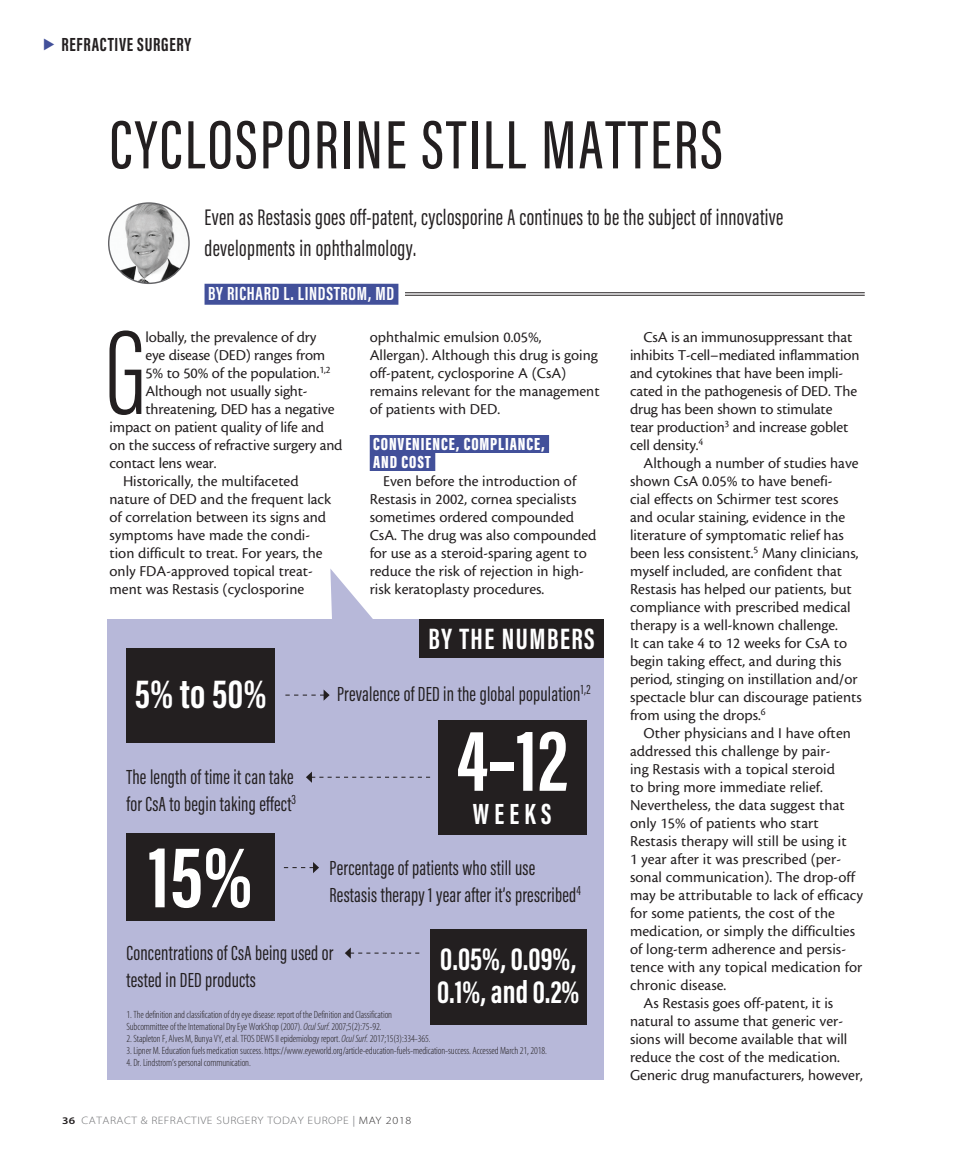
<style>
.page{position:relative;width:972px;height:1161px;background:#fff}
.page>*{position:absolute;margin:0;border:0;box-sizing:border-box;transform-origin:0 0}
.body_first{font:300 123.6px "Acumin Pro Extra Cond";color:#231f20}
.sidebar_body{font:700 90px "Acumin Pro Extra Cond";color:#fff}
.headline{font:500 70.5px "Acumin Pro Extra Cond";letter-spacing:.035em;color:#231f20}
.sidebar_body-2{font:700 42px "Acumin Pro Extra Cond";color:#fff}
.sidebar_body-3{font:700 33px/33px "Acumin Pro Extra Cond";color:#fff}
.lead-in_highlighted{font:700 30.3px "Acumin Pro Extra Cond";letter-spacing:.05em;color:#fff}
.sidebar_body-4{font:700 30px "Acumin Pro Extra Cond";letter-spacing:.175em;color:#fff}
.deck{font:23.25px/30.8px "Acumin Pro Extra Cond";letter-spacing:.015em;color:#231f20}
.sidebar_body-5{font:21px/27px "Acumin Pro Extra Cond";letter-spacing:.01em;color:#231f20}
.author{font:700 19.5px "Acumin Pro Extra Cond";letter-spacing:.035em;color:#fff}
.t1{font:700 19.5px "Acumin Pro Extra Cond";letter-spacing:.035em;color:#231f20}
.lead-in_highlighted-2{font:900 18px "Acumin Pro Extra Cond";letter-spacing:.05em;color:#fff}
.body{font:15.75px/18px "Cronos MM 408 10";color:#231f20}
.body_first-2{font:15.75px "Cronos MM 408 10";letter-spacing:-.01em;color:#231f20}
.t2{font:10.8px "Myriad MM 215 600";letter-spacing:.04em;color:#6c6d70;scale:1.11 1}
.footnote{font:10.5px/12px "Myriad MM 215 300";letter-spacing:-.01em;color:#231f20}
.s1{font-family:"Myriad MM It 215 300"}
.s2{font-family:"Myriad MM 565 600";font-size:10.2px;color:#231f20}
.s3{font-family:"Myriad MM 400 600";color:#939598}
.s4{color:#312f30}
</style>
<div class="page">
<div style="left:370px;top:435px;width:179px;height:18px;background:#42509a"></div>
<div style="left:370px;top:453px;width:65px;height:18px;background:#42509a"></div>
<div style="left:205px;top:284px;width:193px;height:21px;background:#42509a"></div>
<hr style="left:405px;top:292px;width:460px;height:1px;background:#231f20">
<hr style="left:405px;top:295px;width:460px;height:1px;background:#231f20">
<img style="left:110px;top:203px;width:79px;height:80px">
<div style="left:108px;top:202px;width:82px;height:82px;border:1px solid #636366;border-radius:50%"></div>
<div style="left:108px;top:619px;width:496px;height:461px;background:#b7b8d9"></div>
<svg style="left:330px;top:569px;width:68px;height:80px"></svg>
<div style="left:420px;top:619px;width:184px;height:39px;background:#231f20"></div>
<div style="left:126px;top:648px;width:149px;height:95px;background:#231f20"></div>
<svg style="left:285px;top:689px;width:45px;height:12px"></svg>
<svg style="left:306px;top:772px;width:124px;height:11px"></svg>
<div style="left:126px;top:833px;width:149px;height:88px;background:#231f20"></div>
<svg style="left:284px;top:862px;width:35px;height:11px"></svg>
<div style="left:430px;top:930px;width:156px;height:95px;background:#231f20"></div>
<svg style="left:345px;top:947px;width:74px;height:12px"></svg>
<div style="left:438px;top:720px;width:148px;height:115px;background:#231f20"></div>
<p class="t1" style="left:61px;top:32px;width:131px">REFRACTIVE SURGERY</p>
<p class="headline" style="left:110px;top:102px;width:615px">CYCLOSPORINE STILL MATTERS</p>
<p class="deck" style="left:205px;top:202px;width:581px">Even as Restasis goes off-patent, cyclosporine A continues to be the subject of innovative developments in ophthalmology.</p>
<p class="author" style="left:208px;top:282px;width:188px">BY RICHARD L. LINDSTROM, MD</p>
<p class="body_first" style="left:105px;top:299px;width:43px">G</p>
<p class="body_first-2" style="left:145px;top:329px;width:172px">lobally, the prevalence of dry</p>
<p class="body_first-2" style="left:145px;top:347px;width:181px">eye disease (DED) ranges from</p>
<p class="body_first-2" style="left:145px;top:365px;width:187px">5% to 50% of the population.<sup>1,2</sup></p>
<p class="body_first-2" style="left:145px;top:383px;width:164px">Although not usually sight-</p>
<p class="body_first-2" style="left:145px;top:401px;width:191px">threatening, DED has a negative</p>
<p class="body_first-2" style="left:110px;top:419px;width:216px">impact on patient quality of life and</p>
<p class="body_first-2" style="left:110px;top:437px;width:234px">on the success of refractive surgery and</p>
<p class="body_first-2" style="left:110px;top:455px;width:109px">contact lens wear.</p>
<p class="body" style="left:110px;top:472px;width:223px;text-indent:14px">Historically, the multifaceted nature of DED and the frequent lack of correlation between its signs and symptoms have made the condi&shy;tion difficult to treat. For years, the only FDA-approved topical treat&shy;ment was Restasis (cyclosporine</p>
<p class="body" style="left:370px;top:328px;width:231px">ophthalmic emulsion 0.05%,<br>Allergan). Although this drug is going off-patent, cyclosporine A (CsA) remains relevant for the management of patients with DED.</p>
<p class="lead-in_highlighted-2" style="left:373px;top:433px;width:173px">CONVENIENCE, COMPLIANCE,</p>
<p class="lead-in_highlighted-2" style="left:373px;top:451px;width:59px">AND COST</p>
<p class="body" style="left:370px;top:472px;width:228px;text-indent:14px">Even before the introduction of Restasis in 2002, cornea specialists sometimes ordered compounded CsA. The drug was also compounded for use as a steroid-sparing agent to reduce the risk of rejection in high&shy;risk keratoplasty procedures.</p>
<p class="sidebar_body-2" style="left:135px;top:668px;width:133px">5% to 50%</p>
<p class="sidebar_body-5" style="left:126px;top:763px;width:171px">The length of time it can take for CsA to begin taking effect<sup>3</sup></p>
<p class="sidebar_body" style="left:149px;top:822px;width:105px">15%</p>
<p class="lead-in_highlighted" style="left:429px;top:620px;width:168px">BY THE NUMBERS</p>
<p class="sidebar_body-5" style="left:337px;top:680px;width:255px">Prevalence of DED in the global population<sup>1,2</sup></p>
<p class="sidebar_body" style="left:457px;top:705px;width:112px">4–12</p>
<p class="sidebar_body-4" style="left:473px;top:795px;width:80px">WEEKS</p>
<p class="sidebar_body-5" style="left:330px;top:854px;width:253px">Percentage of patients who still use<br>Restasis therapy 1 year after it’s prescribed<sup>4</sup></p>
<p class="sidebar_body-5" style="left:126px;top:940px;width:209px">Concentrations of CsA being used or tested in DED products</p>
<p class="sidebar_body-3" style="left:437px;top:942px;width:144px">0.05%, 0.09%,<br>0.1%, and 0.2%</p>
<p class="footnote" style="left:126px;top:1009px;width:267px">1. The definition and classification of dry eye disease: report of the Definition and Classification<br>Subcommittee of the International Dry Eye WorkShop (2007). <span class="s1">Ocul Surf.</span> 2007;5(2):75-92.</p>
<p class="footnote" style="left:126px;top:1033px;width:306px">2. Stapleton F, Alves M, Bunya VY, et al. TFOS DEWS II epidemiology report. <span class="s1">Ocul Surf.</span> 2017;15(3):334-365.</p>
<p class="footnote" style="left:126px;top:1045px;width:422px">3. Lipner M. Education fuels medication success. https://www.eyeworld.org/article-education-fuels-medication-success. Accessed March 21, 2018.</p>
<p class="footnote" style="left:126px;top:1057px;width:126px">4. Dr. Lindstrom’s personal communication.</p>
<p class="t2" style="left:62px;top:1115px;width:316px"><span class="s2">36</span> CATARACT &amp; REFRACTIVE SURGERY TODAY EUROPE <span class="s3">|</span> <span class="s4">MAY 2018</span></p>
<p class="body" style="left:630px;top:328px;width:231px;text-indent:14px">CsA is an immunosuppressant that inhibits T-cell–mediated inflammation and cytokines that have been impli&shy;cated in the pathogenesis of DED. The drug has been shown to stimulate tear production<sup>3</sup> and increase goblet cell density.<sup>4</sup></p>
<p class="body" style="left:630px;top:454px;width:233px;text-indent:14px">Although a number of studies have shown CsA 0.05% to have benefi-<br>cial effects on Schirmer test scores and ocular staining, evidence in the literature of symptomatic relief has been less consistent.<sup>5</sup> Many clinicians, myself included, are confident that Restasis has helped our patients, but compliance with prescribed medical therapy is a well-known challenge.<br>It can take 4 to 12 weeks for CsA to begin taking effect, and during this period, stinging on instillation and/or spectacle blur can discourage patients from using the drops.<sup>6</sup></p>
<p class="body" style="left:630px;top:724px;width:235px;text-indent:14px">Other physicians and I have often addressed this challenge by pair-<br>ing Restasis with a topical steroid<br>to bring more immediate relief.<br>Nevertheless, the data suggest that only 15% of patients who start Restasis therapy will still be using it<br>1 year after it was prescribed (per&shy;sonal communication). The drop-off may be attributable to lack of efficacy for some patients, the cost of the medication, or simply the difficulties of long-term adherence and persis&shy;tence with any topical medication for chronic disease.</p>
<p class="body" style="left:630px;top:994px;width:234px;text-indent:14px">As Restasis goes off-patent, it is natural to assume that generic ver&shy;sions will become available that will reduce the cost of the medication.<br>Generic drug manufacturers, however,</p>
</div>
